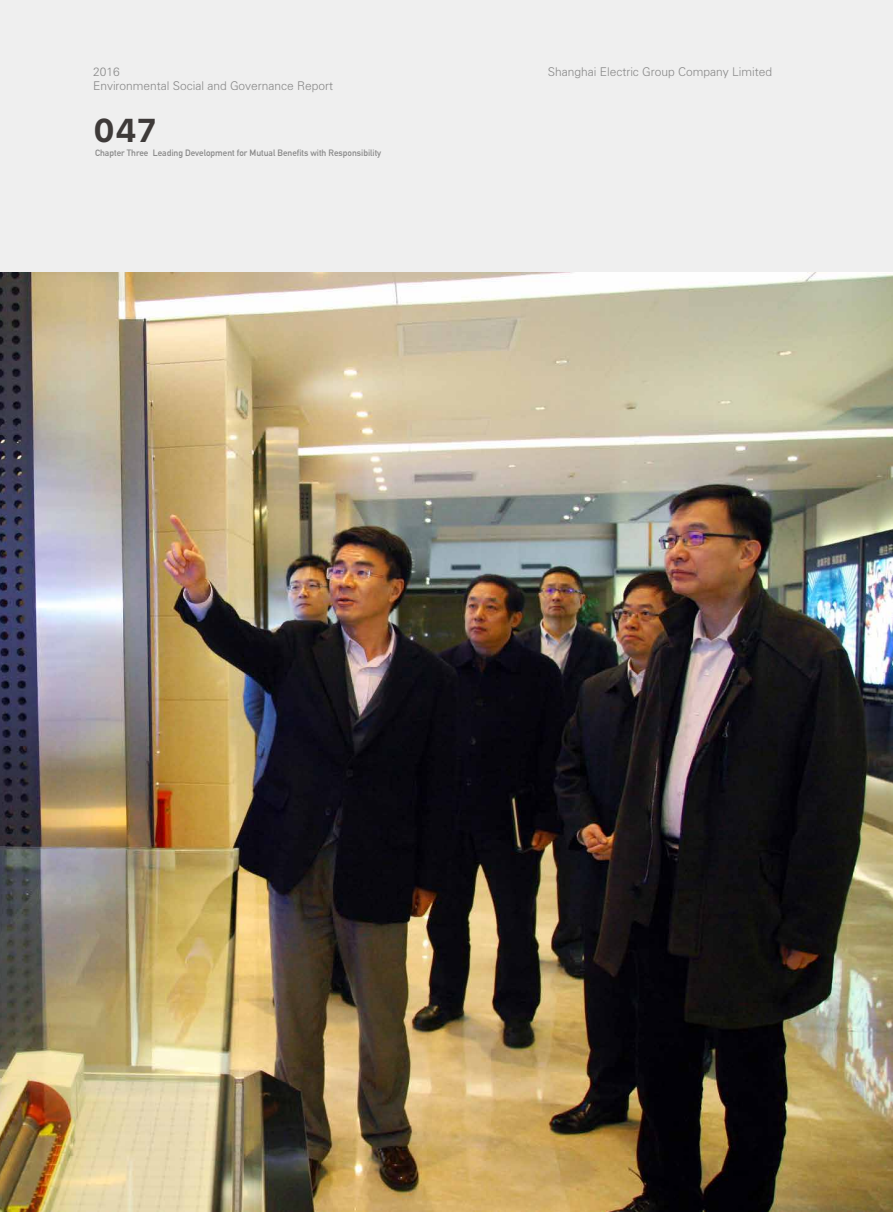
<style>
.page{position:relative;width:893px;height:1212px;background:#efefef}
.page>*{position:absolute;margin:0;border:0;box-sizing:border-box;transform-origin:0 0}
.t1{font:700 34.8px "DIN Alternate";color:#3e3a39}
.t2{font:12px/14.4px "FZXH1 K GBK1 0";color:#898989}
.t3{font:700 9px "DIN Alternate";color:#898989}
</style>
<div class="page">
<img style="left:0;top:272px;width:893px;height:940px">
<p class="t2" style="left:93px;top:64px;width:242px">2016<br>Environmental Social and Governance Report</p>
<p class="t2" style="left:548px;top:64px;width:226px">Shanghai Electric Group Company Limited</p>
<h1 class="t1" style="left:93px;top:103px;width:65px">047</h1>
<p class="t3" style="left:95px;top:146px;width:288px">Chapter Three Leading Development for Mutual Benefits with Responsibility</p>
</div>
